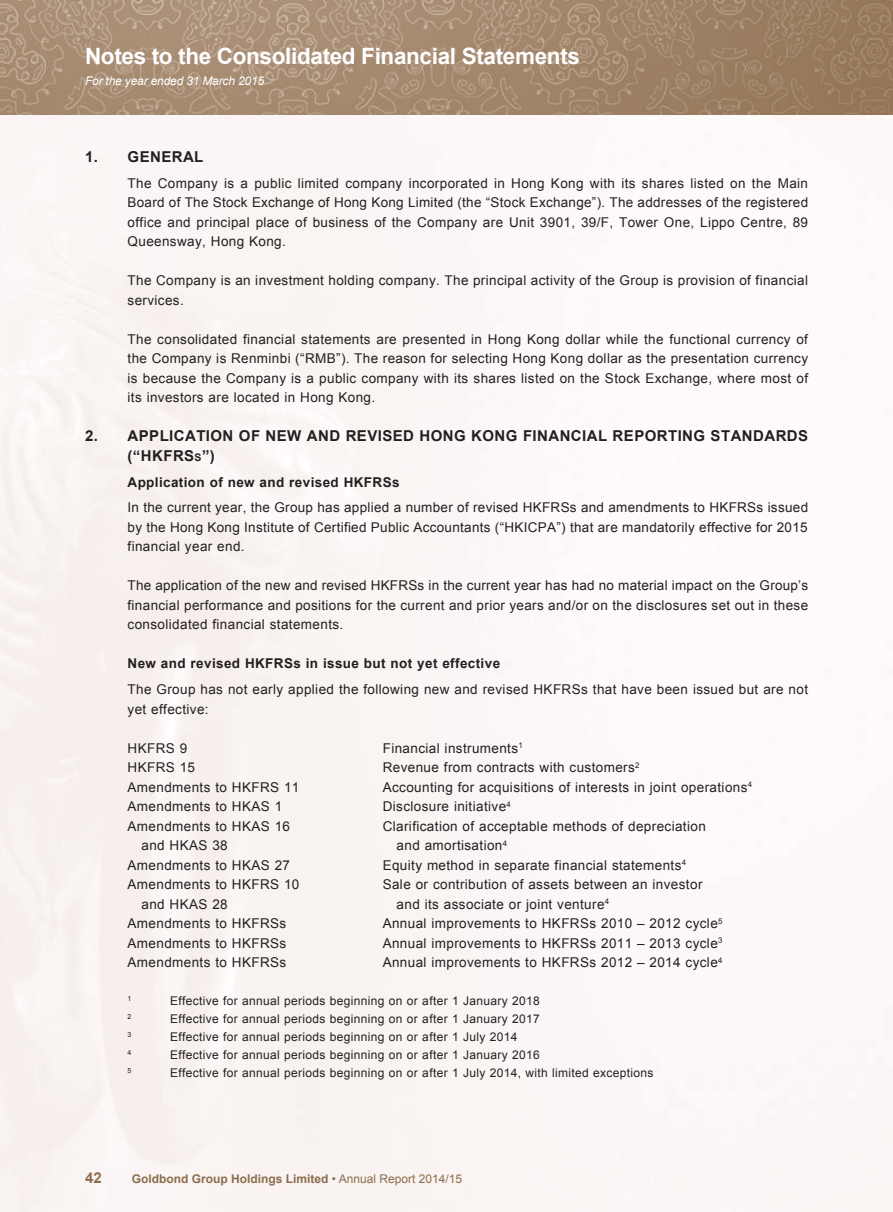
<style>
.page{position:relative;width:893px;height:1212px;background:#fff}
.page>*{position:absolute;margin:0;border:0;box-sizing:border-box;transform-origin:0 0}
.t1{font:700 22.5px "Arial";letter-spacing:-.015em;color:#fff}
.t2{font:700 15px/19.5px "Arial";letter-spacing:.03em;color:#231f20}
.t3{font:700 15px "Arial";color:#8b6d4c}
.t4{font:13.5px/19.5px "Arial";letter-spacing:.03em;color:#231f20;text-align:justify}
.t5{font:700 13.5px "Arial";letter-spacing:.03em;color:#231f20}
.t6{font:12px "Arial";letter-spacing:.03em;color:#231f20}
.t7{font:700 12px "Arial";color:#8b6d4c}
.t8{font:italic 12px "Arial";letter-spacing:-.015em;color:#fff}
.t9{font:7.05px "Arial";color:#231f20}
.s1{font-size:10.5px}
.s2{font-weight:400}
</style>
<div class="page">
<img style="left:0;top:0;width:893px;height:115px">
<h1 class="t1" style="left:85px;top:42px;width:496px">Notes to the Consolidated Financial Statements</h1>
<p class="t8" style="left:85px;top:73px;width:181px">For the year ended 31 March 2015</p>
<p class="t2" style="left:85px;top:147px;width:120px">1. GENERAL</p>
<p class="t4" style="left:128px;top:173px;width:682px">The Company is a public limited company incorporated in Hong Kong with its shares listed on the Main Board of The Stock Exchange of Hong Kong Limited (the “Stock Exchange”). The addresses of the registered office and principal place of business of the Company are Unit 3901, 39/F, Tower One, Lippo Centre, 89<br>Queensway, Hong Kong.</p>
<p class="t4" style="left:128px;top:271px;width:682px">The Company is an investment holding company. The principal activity of the Group is provision of financial services.</p>
<p class="t4" style="left:128px;top:329px;width:682px">The consolidated financial statements are presented in Hong Kong dollar while the functional currency of the Company is Renminbi (“RMB”). The reason for selecting Hong Kong dollar as the presentation currency is because the Company is a public company with its shares listed on the Stock Exchange, where most of its investors are located in Hong Kong.</p>
<p class="t2" style="left:128px;top:427px;width:682px;text-indent:-43px">2. APPLICATION OF NEW AND REVISED HONG KONG FINANCIAL REPORTING STANDARDS (“HKFRS<span class="s1">s</span>”)</p>
<p class="t5" style="left:128px;top:473px;width:274px">Application of new and revised HKFRSs</p>
<p class="t4" style="left:128px;top:498px;width:682px">In the current year, the Group has applied a number of revised HKFRSs and amendments to HKFRSs issued by the Hong Kong Institute of Certified Public Accountants (“HKICPA”) that are mandatorily effective for 2015 financial year end.</p>
<p class="t4" style="left:128px;top:576px;width:682px">The application of the new and revised HKFRSs in the current year has had no material impact on the Group’s financial performance and positions for the current and prior years and/or on the disclosures set out in these consolidated financial statements.</p>
<p class="t5" style="left:128px;top:655px;width:374px">New and revised HKFRSs in issue but not yet effective</p>
<p class="t4" style="left:128px;top:680px;width:682px">The Group has not early applied the following new and revised HKFRSs that have been issued but are not yet effective:</p>
<p class="t4" style="left:128px;top:738px;width:61px">HKFRS 9</p>
<p class="t4" style="left:383px;top:738px;width:142px">Financial instruments<sup>1</sup></p>
<p class="t4" style="left:128px;top:758px;width:69px">HKFRS 15</p>
<p class="t4" style="left:383px;top:758px;width:258px">Revenue from contracts with customers<sup>2</sup></p>
<p class="t4" style="left:128px;top:777px;width:173px">Amendments to HKFRS 11</p>
<p class="t4" style="left:383px;top:777px;width:371px">Accounting for acquisitions of interests in joint operations<sup>4</sup></p>
<p class="t4" style="left:128px;top:797px;width:156px">Amendments to HKAS 1</p>
<p class="t4" style="left:383px;top:797px;width:130px">Disclosure initiative<sup>4</sup></p>
<p class="t4" style="left:128px;top:816px;width:164px">Amendments to HKAS 16</p>
<p class="t4" style="left:383px;top:816px;width:325px">Clarification of acceptable methods of depreciation</p>
<p class="t4" style="left:141px;top:836px;width:88px">and HKAS 38</p>
<p class="t4" style="left:397px;top:836px;width:112px">and amortisation<sup>4</sup></p>
<p class="t4" style="left:128px;top:855px;width:164px">Amendments to HKAS 27</p>
<p class="t4" style="left:383px;top:855px;width:305px">Equity method in separate financial statements<sup>4</sup></p>
<p class="t4" style="left:128px;top:875px;width:173px">Amendments to HKFRS 10</p>
<p class="t4" style="left:383px;top:875px;width:321px">Sale or contribution of assets between an investor</p>
<p class="t4" style="left:141px;top:894px;width:88px">and HKAS 28</p>
<p class="t4" style="left:397px;top:894px;width:214px">and its associate or joint venture<sup>4</sup></p>
<p class="t4" style="left:128px;top:914px;width:160px">Amendments to HKFRSs</p>
<p class="t4" style="left:383px;top:914px;width:341px">Annual improvements to HKFRSs 2010 – 2012 cycle<sup>5</sup></p>
<p class="t4" style="left:128px;top:933px;width:160px">Amendments to HKFRSs</p>
<p class="t4" style="left:383px;top:933px;width:341px">Annual improvements to HKFRSs 2011 – 2013 cycle<sup>3</sup></p>
<p class="t4" style="left:128px;top:953px;width:160px">Amendments to HKFRSs</p>
<p class="t4" style="left:383px;top:953px;width:341px">Annual improvements to HKFRSs 2012 – 2014 cycle<sup>4</sup></p>
<p class="t9" style="left:128px;top:994px;width:5px">1</p>
<p class="t6" style="left:170px;top:993px;width:371px">Effective for annual periods beginning on or after 1 January 2018</p>
<p class="t9" style="left:128px;top:1012px;width:5px">2</p>
<p class="t6" style="left:170px;top:1011px;width:371px">Effective for annual periods beginning on or after 1 January 2017</p>
<p class="t9" style="left:128px;top:1030px;width:5px">3</p>
<p class="t6" style="left:170px;top:1029px;width:349px">Effective for annual periods beginning on or after 1 July 2014</p>
<p class="t9" style="left:128px;top:1048px;width:5px">4</p>
<p class="t6" style="left:170px;top:1047px;width:371px">Effective for annual periods beginning on or after 1 January 2016</p>
<p class="t9" style="left:128px;top:1066px;width:5px">5</p>
<p class="t6" style="left:170px;top:1065px;width:485px">Effective for annual periods beginning on or after 1 July 2014, with limited exceptions</p>
<p class="t3" style="left:85px;top:1168px;width:18px">42</p>
<p class="t7" style="left:132px;top:1171px;width:332px">Goldbond Group Holdings Limited <span class="s2">• Annual Report 2014/15</span></p>
</div>
